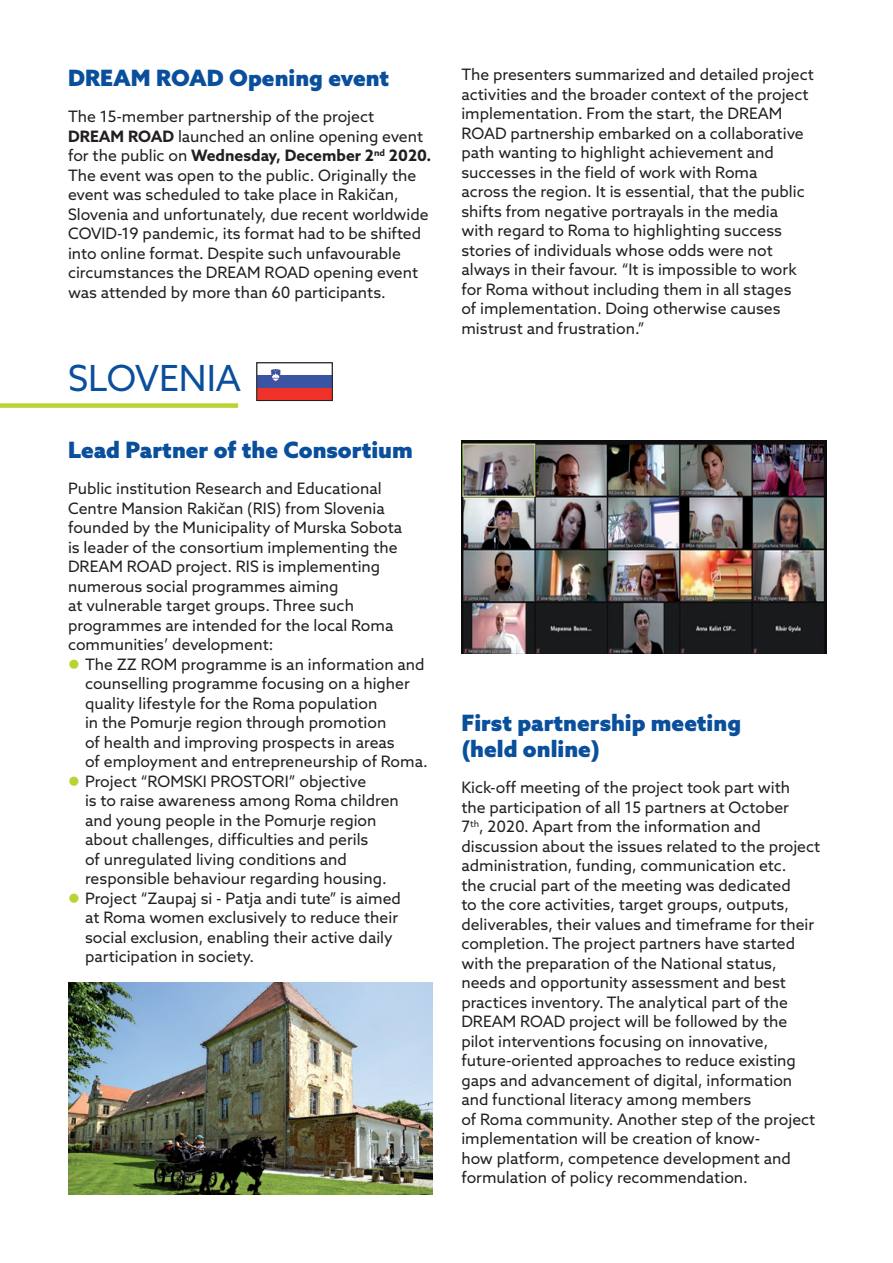
<style>
.page{position:relative;width:893px;height:1263px;background:#fff}
.page>*{position:absolute;margin:0;border:0;box-sizing:border-box;transform-origin:0 0}
.t1{font:36px "Azo Sans";color:#0a4f9c}
.t2{font:900 22.5px/25.8px "Azo Sans";color:#0a4f9c}
.t3{font:15.75px/19.5px "Azo Sans";color:#231f20}
.s1{font-weight:700}
.s2{color:#b8d432}
</style>
<div class="page">
<div style="left:257px;top:388px;width:75px;height:12px;background:#ef3129"></div>
<div style="left:257px;top:375px;width:75px;height:13px;background:#3a54a4"></div>
<svg style="left:271px;top:369px;width:10px;height:13px"></svg>
<div style="left:257px;top:362px;width:75px;height:39px;border:1px solid #231f20"></div>
<div style="left:0;top:403px;width:238px;height:5px;background:#b8d432"></div>
<img style="left:461px;top:441px;width:365px;height:212px">
<img style="left:68px;top:982px;width:365px;height:213px">
<h2 class="t2" style="left:68px;top:64px;width:323px">DREAM ROAD Opening event</h2>
<p class="t3" style="left:68px;top:107px;width:365px">The 15-member partnership of the project <span class="s1">DREAM ROAD</span> launched an online opening event for the public on <span class="s1">Wednesday, December 2</span><sup>nd</sup> <span class="s1">2020.<br></span>The event was open to the public. Originally the event was scheduled to take place in Rakičan, Slovenia and unfortunately, due recent worldwide COVID-19 pandemic, its format had to be shifted into online format. Despite such unfavourable circumstances the DREAM ROAD opening event was attended by more than 60 participants.</p>
<h1 class="t1" style="left:68px;top:355px;width:175px">SLOVENIA</h1>
<h2 class="t2" style="left:68px;top:436px;width:346px">Lead Partner of the Consortium</h2>
<p class="t3" style="left:68px;top:479px;width:336px">Public institution Research and Educational Centre Mansion Rakičan (RIS) from Slovenia founded by the Municipality of Murska Sobota is leader of the consortium implementing the DREAM ROAD project. RIS is implementing numerous social programmes aiming<br>at vulnerable target groups. Three such programmes are intended for the local Roma communities’ development:</p>
<p class="t3" style="left:85px;top:654px;width:344px;text-indent:-17px"><span class="s2">●</span> The ZZ ROM programme is an information and counselling programme focusing on a higher quality lifestyle for the Roma population<br>in the Pomurje region through promotion<br>of health and improving prospects in areas<br>of employment and entrepreneurship of Roma.</p>
<p class="t3" style="left:85px;top:771px;width:315px;text-indent:-17px"><span class="s2">●</span> Project “ROMSKI PROSTORI” objective<br>is to raise awareness among Roma children and young people in the Pomurje region about challenges, difficulties and perils<br>of unregulated living conditions and responsible behaviour regarding housing.</p>
<p class="t3" style="left:85px;top:888px;width:317px;text-indent:-17px"><span class="s2">●</span> Project “Zaupaj si - Patja andi tute” is aimed at Roma women exclusively to reduce their social exclusion, enabling their active daily participation in society.</p>
<p class="t3" style="left:461px;top:65px;width:354px">The presenters summarized and detailed project activities and the broader context of the project implementation. From the start, the DREAM ROAD partnership embarked on a collaborative path wanting to highlight achievement and successes in the field of work with Roma<br>across the region. It is essential, that the public shifts from negative portrayals in the media with regard to Roma to highlighting success stories of individuals whose odds were not always in their favour. “It is impossible to work for Roma without including them in all stages<br>of implementation. Doing otherwise causes mistrust and frustration.”</p>
<h2 class="t2" style="left:461px;top:709px;width:281px">First partnership meeting (held online)</h2>
<p class="t3" style="left:461px;top:778px;width:360px">Kick-off meeting of the project took part with<br>the participation of all 15 partners at October<br>7<sup>th</sup>, 2020. Apart from the information and discussion about the issues related to the project administration, funding, communication etc.<br>the crucial part of the meeting was dedicated<br>to the core activities, target groups, outputs, deliverables, their values and timeframe for their completion. The project partners have started with the preparation of the National status, needs and opportunity assessment and best practices inventory. The analytical part of the DREAM ROAD project will be followed by the pilot interventions focusing on innovative, future-oriented approaches to reduce existing gaps and advancement of digital, information and functional literacy among members<br>of Roma community. Another step of the project implementation will be creation of know-<br>how platform, competence development and formulation of policy recommendation.</p>
</div>
